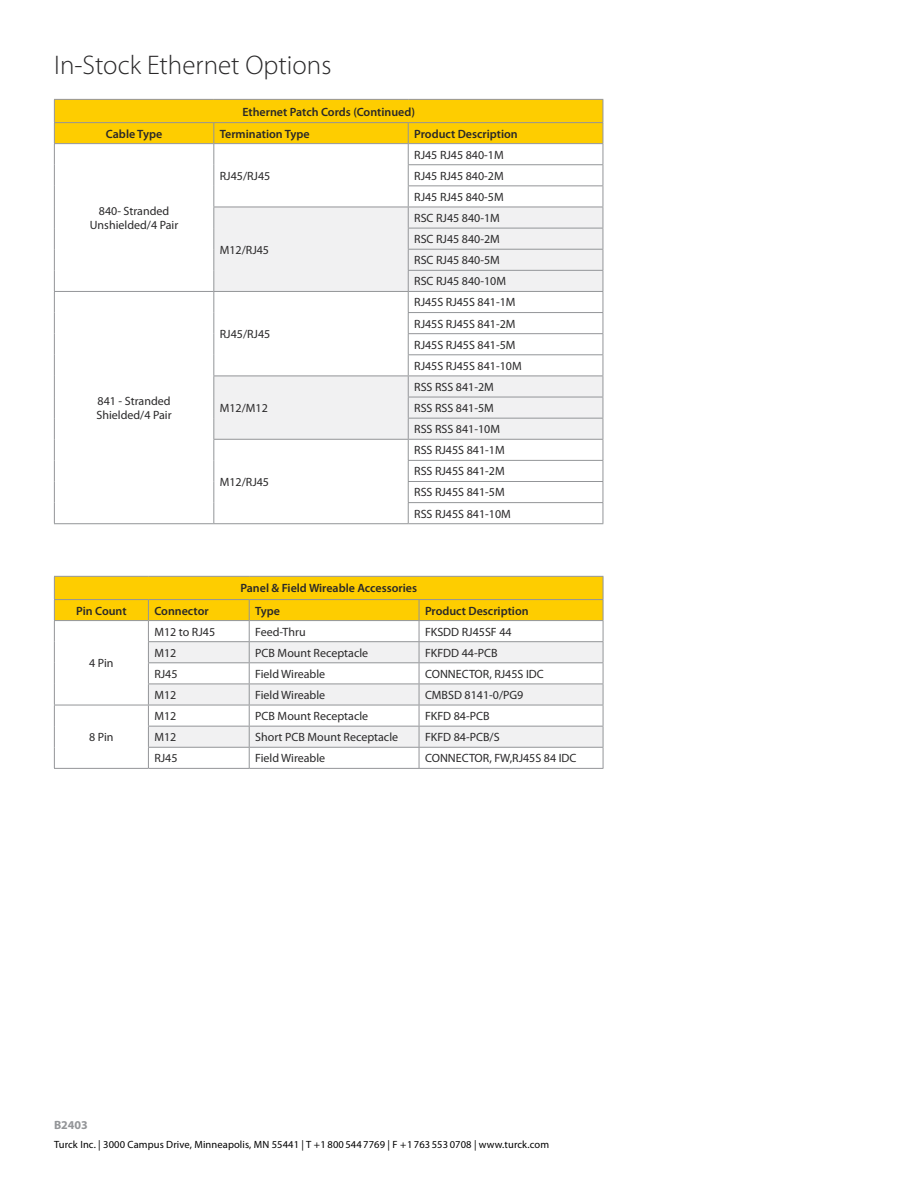
<style>
.page{position:relative;width:918px;height:1188px;background:#fff}
.page>*{position:absolute;margin:0;border:0;box-sizing:border-box;transform-origin:0 0}
.t1{font:300 27px "Myriad Pro";color:#292829}
.t2{font:12px/21.1px "Myriad Pro";color:#292829}
.t3{font:600 12px "Myriad Pro";color:#292829}
.t4{font:700 12px "Myriad Pro";color:#939598}
.t5{font:10.5px "Myriad Pro";letter-spacing:.01em;color:#000}
</style>
<div class="page">
<svg style="left:54px;top:576px;width:550px;height:192px"></svg>
<hr style="left:54px;top:768px;width:94px;height:1px;background:#939598">
<hr style="left:148px;top:768px;width:101px;height:1px;background:#939598">
<hr style="left:249px;top:768px;width:170px;height:1px;background:#939598">
<hr style="left:419px;top:768px;width:184px;height:1px;background:#939598">
<hr style="left:54px;top:523px;width:160px;height:1px;background:#939598">
<hr style="left:214px;top:523px;width:194px;height:1px;background:#939598">
<hr style="left:408px;top:523px;width:195px;height:1px;background:#939598">
<svg style="left:54px;top:99px;width:550px;height:424px"></svg>
<h1 class="t1" style="left:54px;top:49px;width:279px">In-Stock Ethernet Options</h1>
<p class="t3" style="left:242px;top:104px;width:174px">Ethernet Patch Cords (Continued)</p>
<p class="t3" style="left:106px;top:126px;width:58px">Cable Type</p>
<p class="t3" style="left:220px;top:126px;width:91px">Termination Type</p>
<p class="t3" style="left:414px;top:126px;width:105px">Product Description</p>
<p class="t2" style="left:90px;top:203px;width:90px;line-height:14.4px;text-align:center">840- Stranded<br>Unshielded/4 Pair</p>
<p class="t2" style="left:97px;top:393px;width:77px;line-height:14.4px">841 - Stranded<br>Shielded/4 Pair</p>
<p class="t2" style="left:220px;top:165px;width:52px">RJ45/RJ45</p>
<p class="t2" style="left:220px;top:239px;width:51px">M12/RJ45</p>
<p class="t2" style="left:220px;top:323px;width:52px">RJ45/RJ45</p>
<p class="t2" style="left:220px;top:397px;width:50px">M12/M12</p>
<p class="t2" style="left:220px;top:471px;width:51px">M12/RJ45</p>
<p class="t2" style="left:414px;top:144px;width:91px;text-align:justify">RJ45 RJ45 840-1M RJ45 RJ45 840-2M RJ45 RJ45 840-5M</p>
<p class="t2" style="left:414px;top:207px;width:93px">RSC RJ45 840-1M<br>RSC RJ45 840-2M<br>RSC RJ45 840-5M<br>RSC RJ45 840-10M</p>
<p class="t2" style="left:414px;top:292px;width:109px">RJ45S RJ45S 841-1M<br>RJ45S RJ45S 841-2M<br>RJ45S RJ45S 841-5M<br>RJ45S RJ45S 841-10M</p>
<p class="t2" style="left:414px;top:376px;width:87px">RSS RSS 841-2M<br>RSS RSS 841-5M<br>RSS RSS 841-10M</p>
<p class="t2" style="left:414px;top:439px;width:98px">RSS RJ45S 841-1M<br>RSS RJ45S 841-2M<br>RSS RJ45S 841-5M<br>RSS RJ45S 841-10M</p>
<p class="t3" style="left:240px;top:581px;width:178px">Panel &amp; Field Wireable Accessories</p>
<p class="t3" style="left:76px;top:603px;width:52px">Pin Count</p>
<p class="t3" style="left:154px;top:603px;width:56px">Connector</p>
<p class="t3" style="left:255px;top:603px;width:26px">Type</p>
<p class="t3" style="left:425px;top:603px;width:105px">Product Description</p>
<p class="t2" style="left:89px;top:653px;width:26px">4 Pin</p>
<p class="t2" style="left:89px;top:726px;width:26px">8 Pin</p>
<p class="t2" style="left:154px;top:621px;width:62px">M12 to RJ45</p>
<p class="t2" style="left:255px;top:621px;width:52px">Feed-Thru</p>
<p class="t2" style="left:425px;top:621px;width:88px">FKSDD RJ45SF 44</p>
<p class="t2" style="left:154px;top:642px;width:23px">M12</p>
<p class="t2" style="left:255px;top:642px;width:115px">PCB Mount Receptacle</p>
<p class="t2" style="left:425px;top:642px;width:74px">FKFDD 44-PCB</p>
<p class="t2" style="left:154px;top:663px;width:25px">RJ45</p>
<p class="t2" style="left:255px;top:663px;width:72px">Field Wireable</p>
<p class="t2" style="left:425px;top:663px;width:120px">CONNECTOR, RJ45S IDC</p>
<p class="t2" style="left:154px;top:684px;width:23px">M12</p>
<p class="t2" style="left:255px;top:684px;width:72px">Field Wireable</p>
<p class="t2" style="left:425px;top:684px;width:100px">CMBSD 8141-0/PG9</p>
<p class="t2" style="left:154px;top:705px;width:23px">M12</p>
<p class="t2" style="left:255px;top:705px;width:115px">PCB Mount Receptacle</p>
<p class="t2" style="left:425px;top:705px;width:66px">FKFD 84-PCB</p>
<p class="t2" style="left:154px;top:726px;width:23px">M12</p>
<p class="t2" style="left:255px;top:726px;width:144px">Short PCB Mount Receptacle</p>
<p class="t2" style="left:425px;top:726px;width:76px">FKFD 84-PCB/S</p>
<p class="t2" style="left:154px;top:748px;width:25px">RJ45</p>
<p class="t2" style="left:255px;top:748px;width:72px">Field Wireable</p>
<p class="t2" style="left:425px;top:747px;width:153px">CONNECTOR, FW,RJ45S 84 IDC</p>
<p class="t4" style="left:54px;top:1117px;width:35px">B2403</p>
<p class="t5" style="left:54px;top:1138px;width:497px">Turck Inc. | 3000 Campus Drive, Minneapolis, MN 55441 | T +1 800 544 7769 | F +1 763 553 0708 | www.turck.com</p>
</div>
